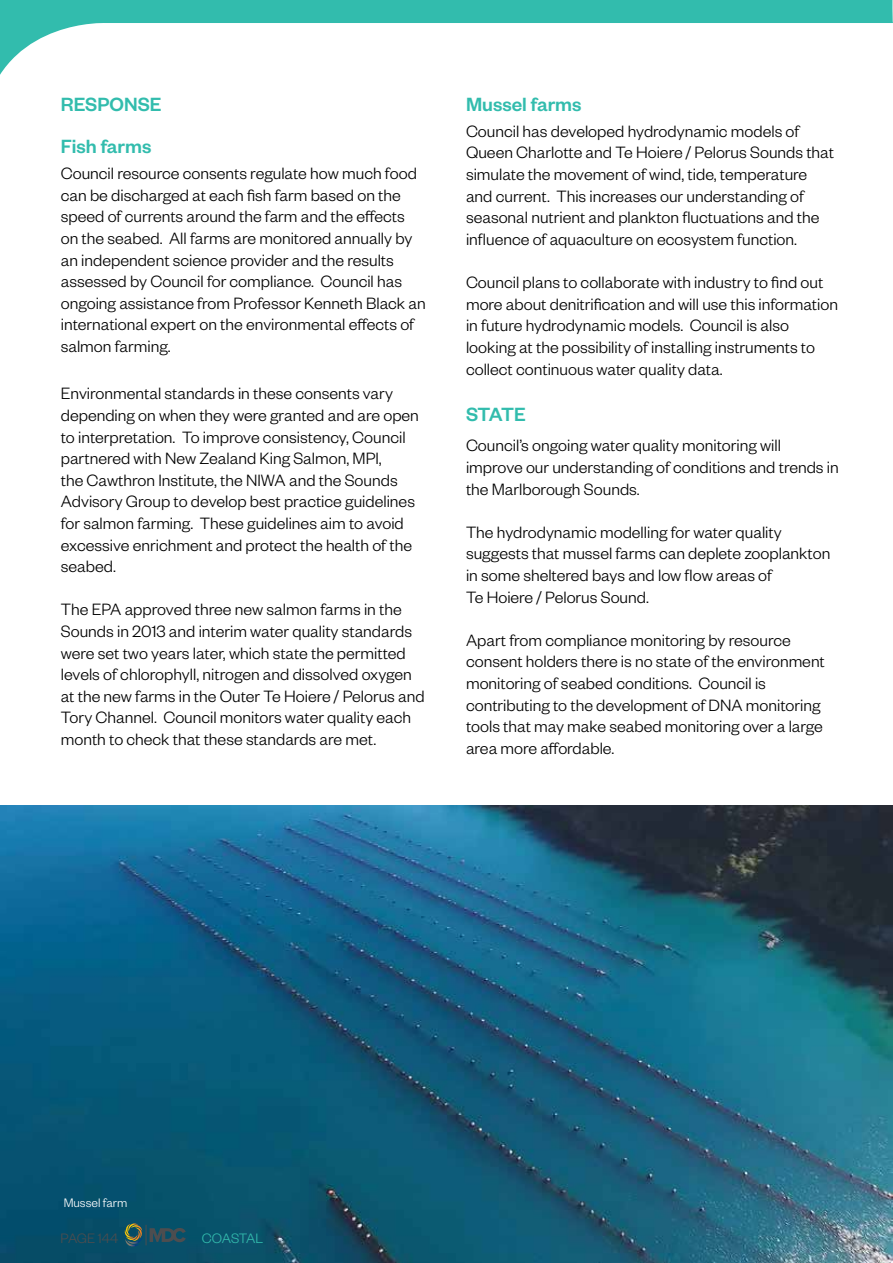
<style>
.page{position:relative;width:893px;height:1263px;background:#fff}
.page>*{position:absolute;margin:0;border:0;box-sizing:border-box;transform-origin:0 0}
.t1{font:500 21px/42.2px "Founders Grotesk";color:#32bcad}
.t2{font:300 18px/21.6px "Founders Grotesk";color:#000}
.t3{font:300 15px "Founders Grotesk";letter-spacing:-.005em;color:#4d4d4f}
.t4{font:300 15px "Founders Grotesk";letter-spacing:-.02em;color:#32bcad}
.t5{font:300 13.5px "Founders Grotesk";color:#fff}
</style>
<div class="page">
<svg style="left:0;top:0;width:893px;height:75px"></svg>
<img style="left:0;top:806px;width:893px;height:457px">
<svg style="left:124px;top:1223px;width:62px;height:23px"></svg>
<p class="t1" style="left:61px;top:82px;width:102px">RESPONSE<br>Fish farms</p>
<p class="t2" style="left:61px;top:162px;width:366px">Council resource consents regulate how much food can be discharged at each fish farm based on the speed of currents around the farm and the effects on the seabed. All farms are monitored annually by an independent science provider and the results assessed by Council for compliance. Council has ongoing assistance from Professor Kenneth Black an international expert on the environmental effects of salmon farming.</p>
<p class="t2" style="left:61px;top:382px;width:360px">Environmental standards in these consents vary depending on when they were granted and are open to interpretation. To improve consistency, Council partnered with New Zealand King Salmon, MPI,<br>the Cawthron Institute, the NIWA and the Sounds Advisory Group to develop best practice guidelines for salmon farming. These guidelines aim to avoid excessive enrichment and protect the health of the seabed.</p>
<p class="t2" style="left:61px;top:598px;width:365px">The EPA approved three new salmon farms in the Sounds in 2013 and interim water quality standards were set two years later, which state the permitted levels of chlorophyll, nitrogen and dissolved oxygen at the new farms in the Outer Te Hoiere / Pelorus and Tory Channel. Council monitors water quality each month to check that these standards are met.</p>
<p class="t1" style="left:466px;top:82px;width:117px">Mussel farms</p>
<p class="t2" style="left:466px;top:119px;width:369px">Council has developed hydrodynamic models of Queen Charlotte and Te Hoiere / Pelorus Sounds that simulate the movement of wind, tide, temperature and current. This increases our understanding of seasonal nutrient and plankton fluctuations and the influence of aquaculture on ecosystem function.</p>
<p class="t2" style="left:466px;top:271px;width:374px">Council plans to collaborate with industry to find out more about denitrification and will use this information in future hydrodynamic models. Council is also looking at the possibility of installing instruments to collect continuous water quality data.</p>
<p class="t1" style="left:466px;top:392px;width:61px">STATE</p>
<p class="t2" style="left:466px;top:434px;width:374px">Council’s ongoing water quality monitoring will improve our understanding of conditions and trends in the Marlborough Sounds.</p>
<p class="t2" style="left:466px;top:520px;width:366px">The hydrodynamic modelling for water quality suggests that mussel farms can deplete zooplankton in some sheltered bays and low flow areas of<br>Te Hoiere / Pelorus Sound.</p>
<p class="t2" style="left:466px;top:628px;width:360px">Apart from compliance monitoring by resource consent holders there is no state of the environment monitoring of seabed conditions. Council is contributing to the development of DNA monitoring tools that may make seabed monitoring over a large area more affordable.</p>
<p class="t5" style="left:64px;top:1195px;width:65px">Mussel farm</p>
<p class="t3" style="left:61px;top:1229px;width:59px">PAGE 144</p>
<p class="t4" style="left:202px;top:1229px;width:63px">COASTAL</p>
</div>
